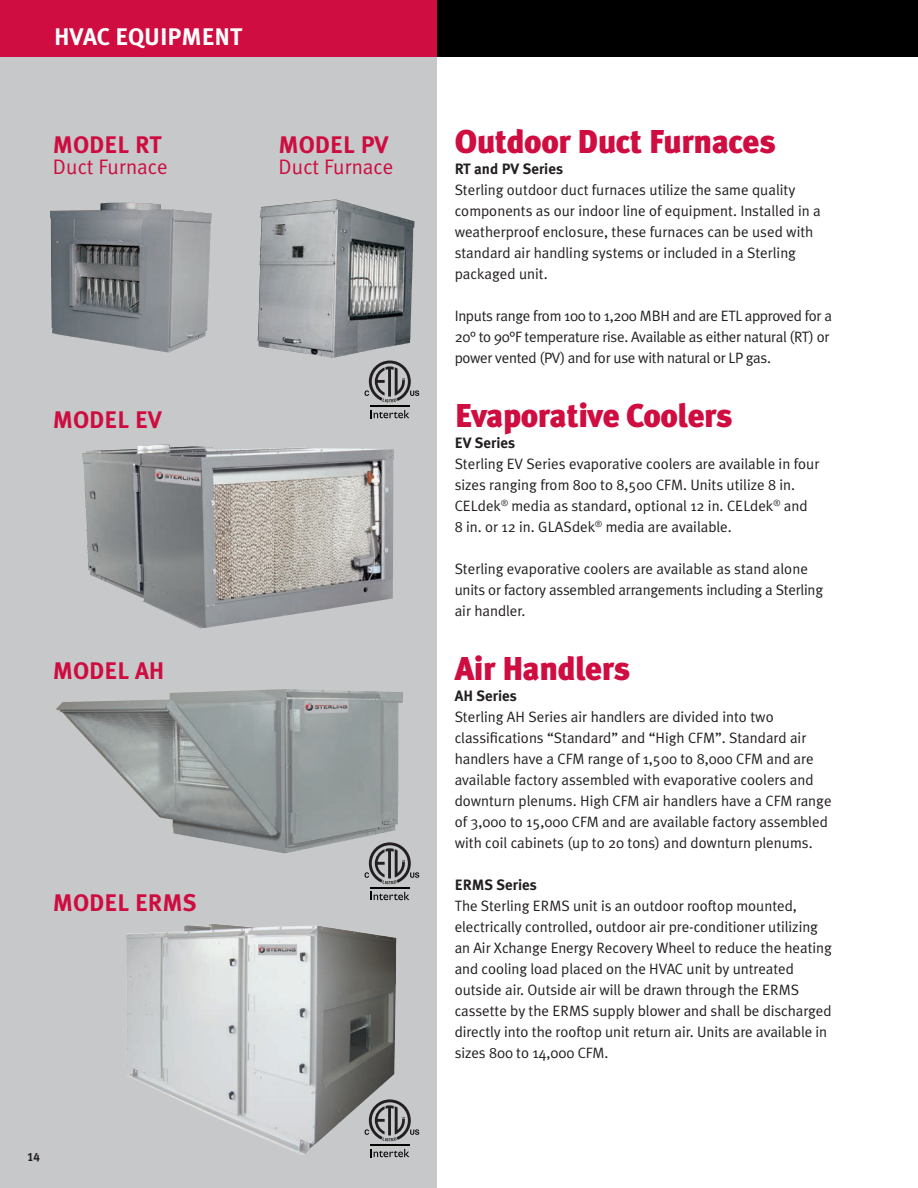
<style>
.page{position:relative;width:918px;height:1188px;background:#fff}
.page>*{position:absolute;margin:0;border:0;box-sizing:border-box;transform-origin:0 0}
.t1{font:900 33px "Meta Plus";letter-spacing:-.015em;color:#cf0d41}
.t2{font:24px "Meta Plus Bold Caps";color:#cd0d40}
.t3{font:24px "Meta Plus Bold Caps";color:#fff}
.t4{font:21px "Meta Plus Normal";color:#cd0d40}
.t5{font:15px/21px "Meta Plus Normal";color:#231f20}
.t6{font:15px/21px "Meta Plus Normal";letter-spacing:-.02em;color:#231f20}
.t7{font:700 15px "Meta Plus";color:#231f20}
.t8{font:12px "Meta Plus Bold Caps";color:#231f20}
.s1{font-family:"Meta Plus";font-weight:700}
</style>
<div class="page">
<svg style="left:0;top:57px;width:436px;height:1131px;background:#bdbec0"></svg>
<img style="left:82px;top:445px;width:82px;height:141px">
<img style="left:50px;top:203px;width:146px;height:150px">
<img style="left:56px;top:689px;width:225px;height:121px">
<img style="left:258px;top:207px;width:154px;height:151px">
<svg style="left:371px;top:410px;width:38px;height:8px"></svg>
<svg style="left:365px;top:361px;width:54px;height:42px;background:#949395"></svg>
<hr style="left:370px;top:406px;width:39px;height:1px;background:#040503">
<svg style="left:371px;top:892px;width:38px;height:8px"></svg>
<svg style="left:365px;top:842px;width:54px;height:43px;background:#959496"></svg>
<hr style="left:370px;top:887px;width:39px;height:2px;background:#040503">
<svg style="left:371px;top:1149px;width:38px;height:8px"></svg>
<svg style="left:365px;top:1099px;width:54px;height:43px;background:#959496"></svg>
<hr style="left:370px;top:1144px;width:39px;height:2px;background:#040503">
<img style="left:126px;top:924px;width:85px;height:159px">
<div style="left:437px;top:0;width:481px;height:57px;background:#000"></div>
<div style="left:0;top:0;width:437px;height:57px;background:#cf0d41"></div>
<p class="t3" style="left:54px;top:23px;width:190px">HVAC EQUIPMENT</p>
<p class="t2" style="left:53px;top:130px;width:111px">MODEL RT</p>
<p class="t4" style="left:53px;top:154px;width:116px">Duct Furnace</p>
<p class="t2" style="left:279px;top:130px;width:112px">MODEL PV</p>
<p class="t4" style="left:279px;top:154px;width:116px">Duct Furnace</p>
<p class="t2" style="left:53px;top:406px;width:111px">MODEL EV</p>
<p class="t2" style="left:53px;top:657px;width:113px">MODEL AH</p>
<p class="t2" style="left:53px;top:889px;width:145px">MODEL ERMS</p>
<p class="t8" style="left:27px;top:1150px;width:14px">14</p>
<p class="t1" style="left:455px;top:122px;width:323px">Outdoor Duct Furnaces</p>
<p class="t5" style="left:455px;top:158px;width:368px"><span class="s1">RT and PV Series<br></span>Sterling outdoor duct furnaces utilize the same quality components as our indoor line of equipment. Installed in a weatherproof enclosure, these furnaces can be used with standard air handling systems or included in a Sterling packaged unit.</p>
<p class="t6" style="left:455px;top:305px;width:379px">Inputs range from 100 to 1,200 MBH and are ETL approved for a<br>20° to 90°F temperature rise. Available as either natural (RT) or power vented (PV) and for use with natural or LP gas.</p>
<p class="t1" style="left:455px;top:396px;width:279px">Evaporative Coolers</p>
<p class="t5" style="left:455px;top:432px;width:366px"><span class="s1">EV Series<br></span>Sterling EV Series evaporative coolers are available in four sizes ranging from 800 to 8,500 CFM. Units utilize 8 in.<br>CELdek<sup>®</sup> media as standard, optional 12 in. CELdek<sup>®</sup> and<br>8 in. or 12 in. GLASdek<sup>®</sup> media are available.</p>
<p class="t5" style="left:455px;top:558px;width:370px">Sterling evaporative coolers are available as stand alone units or factory assembled arrangements including a Sterling air handler.</p>
<p class="t1" style="left:455px;top:649px;width:177px">Air Handlers</p>
<p class="t7" style="left:455px;top:687px;width:64px">AH Series</p>
<p class="t5" style="left:455px;top:706px;width:378px">Sterling AH Series air handlers are divided into two classifications “Standard” and “High CFM”. Standard air handlers have a CFM range of 1,500 to 8,000 CFM and are available factory assembled with evaporative coolers and downturn plenums. High CFM air handlers have a CFM range of 3,000 to 15,000 CFM and are available factory assembled with coil cabinets (up to 20 tons) and downturn plenums.</p>
<p class="t7" style="left:455px;top:876px;width:84px">ERMS Series</p>
<p class="t5" style="left:455px;top:895px;width:379px">The Sterling ERMS unit is an outdoor rooftop mounted, electrically controlled, outdoor air pre-conditioner utilizing an Air Xchange Energy Recovery Wheel to reduce the heating and cooling load placed on the HVAC unit by untreated outside air. Outside air will be drawn through the ERMS cassette by the ERMS supply blower and shall be discharged directly into the rooftop unit return air. Units are available in sizes 800 to 14,000 CFM.</p>
</div>
